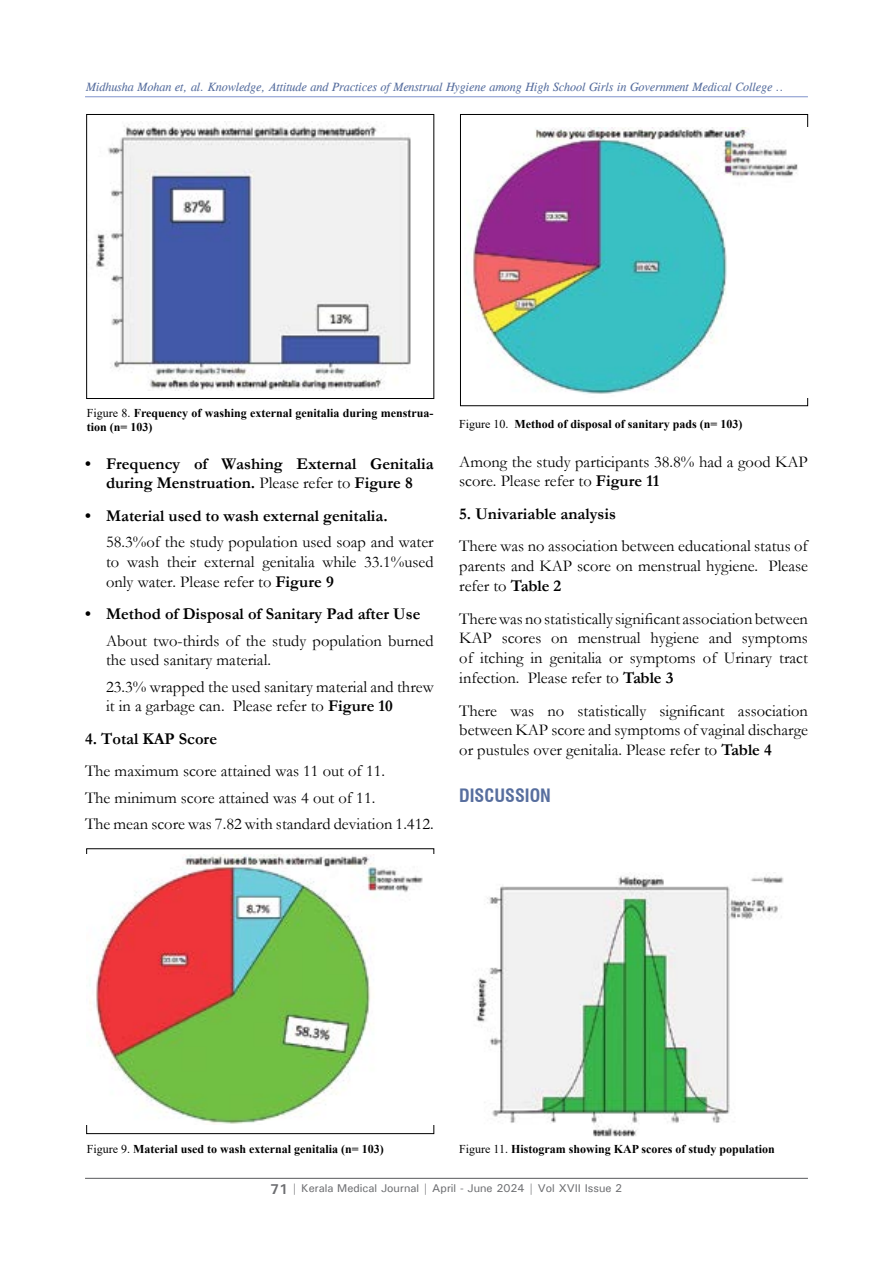
<style>
.page{position:relative;width:893px;height:1263px;background:#fff}
.page>*{position:absolute;margin:0;border:0;box-sizing:border-box;transform-origin:0 0}
.t1{font:700 condensed 18px "Swiss 721 BT";color:#576e9e}
.t2{font:16.5px/19.8px "Garamond";color:#000;text-align:justify}
.t3{font:700 16.5px/19.8px "Garamond";color:#000;text-align:center}
.t4{font:700 12px/14.4px "Times New Roman";color:#000}
.t5{font:italic 12px "CG Times";color:#576e9e}
.t6{font:500 11.25px "Univers";color:#6d6e71}
.s1{font-weight:400}
.s2{font-weight:700}
.s3{font-weight:700;font-size:14.25px}
</style>
<div class="page">
<hr style="left:85px;top:1178px;width:723px;height:1px;background:#58595b">
<hr style="left:85px;top:96px;width:723px;height:1px;background:#8d9fd1">
<img style="left:95px;top:121px;width:340px;height:270px">
<div style="left:86px;top:114px;width:348px;height:285px;border:1px solid #000"></div>
<img style="left:89px;top:855px;width:334px;height:269px">
<img style="left:466px;top:128px;width:332px;height:266px">
<img style="left:474px;top:872px;width:310px;height:265px">
<p class="t5" style="left:86px;top:80px;width:699px">Midhusha Mohan et, al. Knowledge, Attitude and Practices of Menstrual Hygiene among High School Girls in Government Medical College ..</p>
<p class="t4" style="left:87px;top:405px;width:348px"><span class="s1">Figure 8.</span> Frequency of washing external genitalia during menstrua&shy;tion (n= 103)</p>
<p class="t4" style="left:459px;top:416px;width:285px"><span class="s1">Figure 10.</span> Method of disposal of sanitary pads (n= 103)</p>
<p class="t3" style="left:85px;top:454px;width:350px">• Frequency of Washing External Genitalia during Menstruation. <span class="s1">Please refer to</span> Figure 8</p>
<p class="t3" style="left:85px;top:506px;width:304px">• Material used to wash external genitalia.</p>
<p class="t2" style="left:106px;top:532px;width:329px">58.3%of the study population used soap and water to wash their external genitalia while 33.1%used only water. Please refer to <span class="s2">Figure 9</span></p>
<p class="t3" style="left:85px;top:604px;width:337px">• Method of Disposal of Sanitary Pad after Use</p>
<p class="t2" style="left:106px;top:630px;width:329px">About two-thirds of the study population burned the used sanitary material.</p>
<p class="t2" style="left:106px;top:676px;width:329px">23.3% wrapped the used sanitary material and threw it in a garbage can. Please refer to <span class="s2">Figure 10</span></p>
<p class="t3" style="left:85px;top:729px;width:134px">4. Total KAP Score</p>
<p class="t2" style="left:85px;top:758px;width:350px;line-height:26.2px;text-align:left">The maximum score attained was 11 out of 11.<br>The minimum score attained was 4 out of 11.<br>The mean score was 7.82 with standard deviation 1.412.</p>
<p class="t2" style="left:459px;top:451px;width:350px">Among the study participants 38.8% had a good KAP score. Please refer to <span class="s2">Figure 11</span></p>
<p class="t3" style="left:459px;top:504px;width:158px">5. Univariable analysis</p>
<p class="t2" style="left:459px;top:536px;width:350px">There was no association between educational status of parents and KAP score on menstrual hygiene. Please refer to <span class="s2">Table 2</span></p>
<p class="t2" style="left:459px;top:608px;width:350px">There was no statistically significant association between KAP scores on menstrual hygiene and symptoms of itching in genitalia or symptoms of Urinary tract infection. Please refer to <span class="s2">Table 3</span></p>
<p class="t2" style="left:459px;top:700px;width:350px">There was no statistically significant association between KAP score and symptoms of vaginal discharge or pustules over genitalia. Please refer to <span class="s2">Table 4</span></p>
<p class="t1" style="left:459px;top:785px;width:93px">DISCUSSION</p>
<p class="t4" style="left:87px;top:1141px;width:298px"><span class="s1">Figure 9.</span> Material used to wash external genitalia (n= 103)</p>
<p class="t4" style="left:459px;top:1141px;width:317px"><span class="s1">Figure 11.</span> Histogram showing KAP scores of study population</p>
<p class="t6" style="left:270px;top:1181px;width:354px"><span class="s3">71</span> <span class="s2">|</span> Kerala Medical Journal | April - June 2024 | Vol XVII Issue 2</p>
</div>
